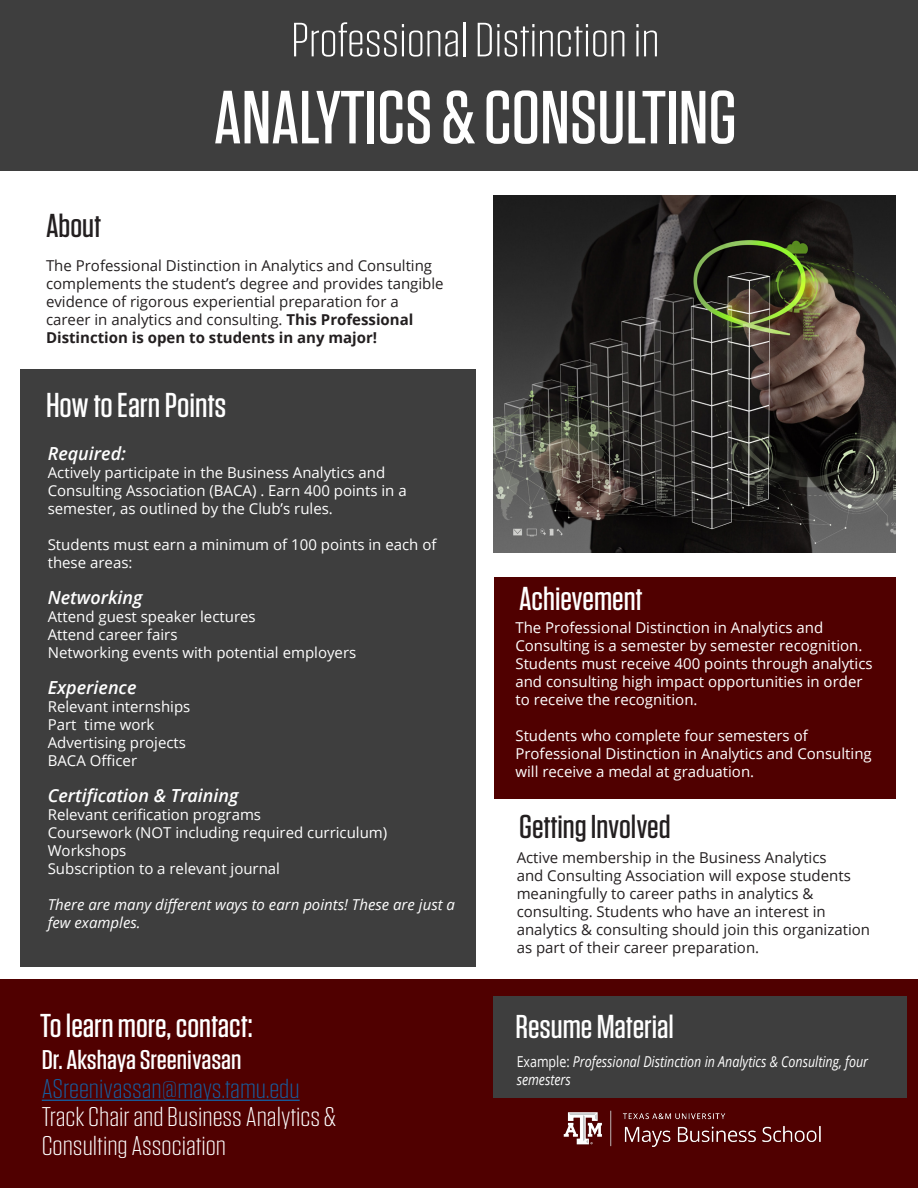
<style>
.page{position:relative;width:918px;height:1188px;background:#fff}
.page>*{position:absolute;margin:0;border:0;box-sizing:border-box;transform-origin:0 0}
.t1{font:500 75px "Tungsten";color:#fff;scale:1.05 1}
.t2{font:300 48px "Tungsten";color:#fff;scale:1.15 1}
.t3{font:500 34.5px "Tungsten";color:#fff;scale:1.08 1}
.t4{font:500 33px "Tungsten";color:#fff;scale:1.08 1}
.t5{font:500 33px "Tungsten";color:#231f20;scale:1.08 1}
.t6{font:300 27px/28.5px "Tungsten";color:#fff;scale:1.15 1}
.t7{font:300 27px/28.5px "Tungsten";color:#175d9e;scale:1.15 1}
.t8{font:italic 600 18px "Open Sans";color:#fff}
.t9{font:15px/18px "Open Sans";color:#fff}
.t10{font:15px/18px "Open Sans";color:#231f20}
.t11{font:italic 15px/18px "Open Sans";color:#fff;scale:.83 1}
.t12{font:italic 15px/18px "Open Sans";color:#fff}
.s1{font-weight:700}
.s2{font-weight:500;color:#fff}
.s3{font-style:normal}
</style>
<div class="page">
<div style="left:0;top:979px;width:918px;height:209px;background:#500000"></div>
<div style="left:494px;top:578px;width:401px;height:221px;background:#500000"></div>
<div style="left:0;top:0;width:918px;height:171px;background:#3e3e3e"></div>
<hr style="left:42px;top:1100px;width:258px;height:1px;background:#175d9e">
<div style="left:20px;top:369px;width:455px;height:598px;background:#3e3e3e"></div>
<div style="left:494px;top:997px;width:413px;height:101px;background:#3e3e3e"></div>
<img style="left:563px;top:1110px;width:258px;height:37px">
<img style="left:494px;top:196px;width:401px;height:357px">
<p class="t5" style="left:46px;top:208px;width:53px">About</p>
<p class="t2" style="left:291px;top:15px;width:322px">Professional Distinction in</p>
<p class="t1" style="left:214px;top:78px;width:500px">ANALYTICS &amp; CONSULTING</p>
<p class="t10" style="left:46px;top:256px;width:399px">The Professional Distinction in Analytics and Consulting complements the student’s degree and provides tangible evidence of rigorous experiential preparation for a career in analytics and consulting. <span class="s1">This Professional Distinction is open to students in any major!</span></p>
<p class="t3" style="left:46px;top:387px;width:169px">How to Earn Points</p>
<p class="t8" style="left:48px;top:441px;width:80px">Required:</p>
<p class="t9" style="left:48px;top:463px;width:360px">Actively participate in the Business Analytics and<br>Consulting Association (BACA) . Earn 400 points in a semester, as outlined by the Club’s rules.</p>
<p class="t9" style="left:48px;top:535px;width:390px">Students must earn a minimum of 100 points in each of these areas:</p>
<p class="t8" style="left:48px;top:585px;width:96px">Networking</p>
<p class="t9" style="left:48px;top:607px;width:209px">Attend guest speaker lectures</p>
<p class="t9" style="left:48px;top:625px;width:131px">Attend career fairs</p>
<p class="t9" style="left:48px;top:643px;width:310px">Networking events with potential employers</p>
<p class="t8" style="left:48px;top:675px;width:90px">Experience</p>
<p class="t9" style="left:48px;top:697px;width:144px">Relevant internships</p>
<p class="t9" style="left:48px;top:715px;width:108px">Part time work</p>
<p class="t9" style="left:48px;top:733px;width:140px">Advertising projects</p>
<p class="t9" style="left:48px;top:751px;width:91px">BACA Officer</p>
<p class="t8" style="left:48px;top:783px;width:192px">Certification &amp; Training</p>
<p class="t9" style="left:48px;top:805px;width:215px">Relevant cerification programs</p>
<p class="t9" style="left:48px;top:823px;width:341px">Coursework (NOT including required curriculum)</p>
<p class="t9" style="left:48px;top:841px;width:234px">Workshops<br>Subscription to a relevant journal</p>
<p class="t12" style="left:48px;top:895px;width:409px">There are many different ways to earn points! These are just a few examples.</p>
<p class="t4" style="left:40px;top:1009px;width:198px">To learn more, contact:</p>
<p class="t7" style="left:42px;top:1046px;width:226px"><span class="s2">Dr. Akshaya Sreenivasan<br></span>ASreenivassan@mays.tamu.edu</p>
<p class="t6" style="left:42px;top:1103px;width:257px">Track Chair and Business Analytics &amp;<br>Consulting Association</p>
<p class="t4" style="left:519px;top:582px;width:116px">Achievement</p>
<p class="t9" style="left:515px;top:618px;width:359px">The Professional Distinction in Analytics and Consulting is a semester by semester recognition.<br>Students must receive 400 points through analytics and consulting high impact opportunities in order to receive the recognition.</p>
<p class="t9" style="left:515px;top:726px;width:358px">Students who complete four semesters of<br>Professional Distinction in Analytics and Consulting will receive a medal at graduation.</p>
<p class="t5" style="left:519px;top:809px;width:142px">Getting Involved</p>
<p class="t10" style="left:517px;top:848px;width:355px">Active membership in the Business Analytics<br>and Consulting Association will expose students meaningfully to career paths in analytics &amp; consulting. Students who have an interest in analytics &amp; consulting should join this organization as part of their career preparation.</p>
<p class="t4" style="left:515px;top:1009px;width:148px">Resume Material</p>
<p class="t11" style="left:517px;top:1052px;width:425px"><span class="s3">Example:</span> Professional Distinction in Analytics &amp; Consulting, four semesters</p>
</div>
